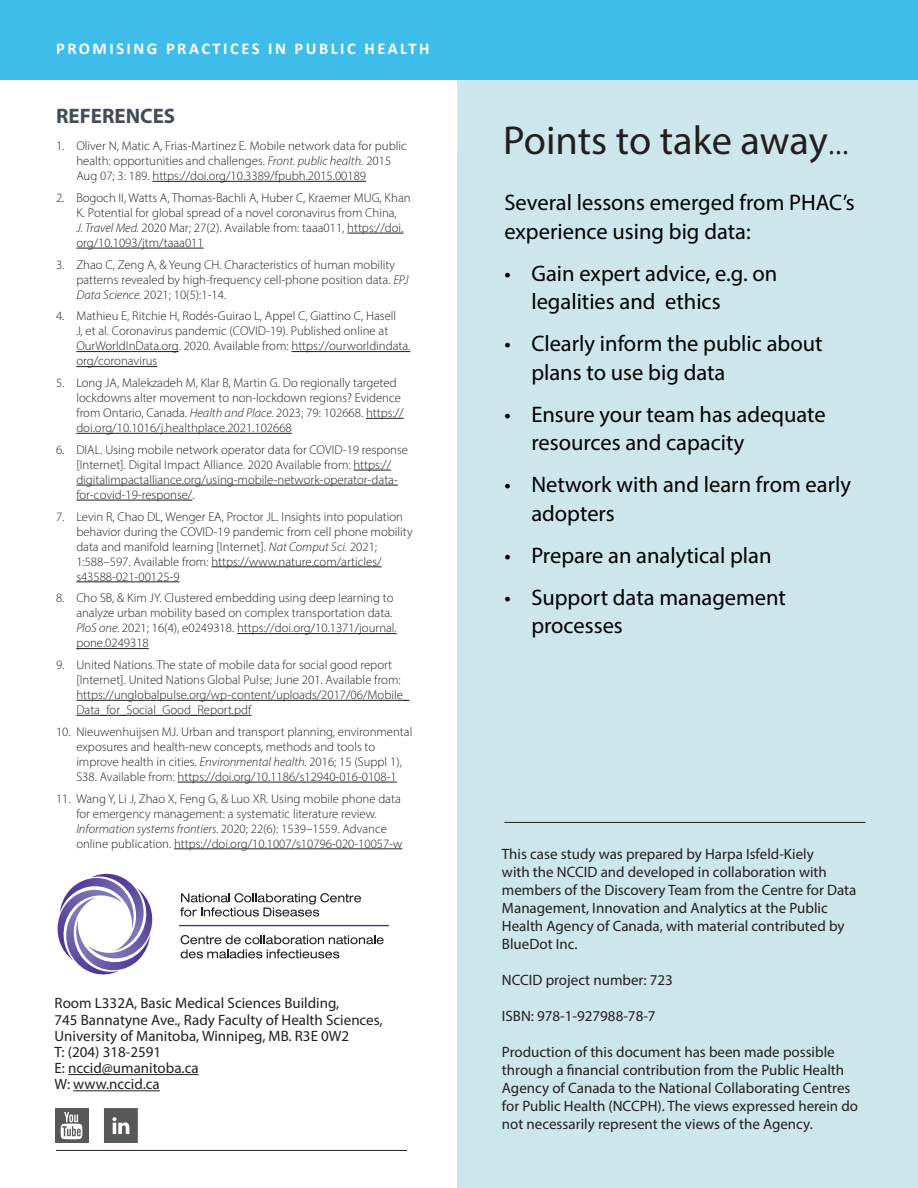
<style>
.page{position:relative;width:918px;height:1188px;background:#fff}
.page>*{position:absolute;margin:0;border:0;box-sizing:border-box;transform-origin:0 0}
.Blocks_Headers{font:40.5px "Myriad Pro";color:#231f20}
.This_is_for_you{font:22.5px/28.5px "Myriad Pro";color:#000}
.References_Header{font:700 21px "Myriad Pro";color:#434c58}
.t1{font:700 16.5px "Calibri";letter-spacing:.15em;color:#fff}
.Small_notes{font:15px/18px "Myriad Pro";color:#231f20}
.t2{font:300 12.75px/15px "Myriad Pro";color:#231f20}
.s1{font-style:italic}
.s2{font-weight:300}
</style>
<div class="page">
<div style="left:457px;top:62px;width:461px;height:1126px;background:#cce6ec"></div>
<hr style="left:68px;top:1074px;width:131px;height:1px;background:#231f20">
<hr style="left:73px;top:1090px;width:87px;height:1px;background:#231f20">
<div style="left:0;top:0;width:918px;height:80px;background:#3ebdeb"></div>
<svg style="left:180px;top:893px;width:181px;height:24px"></svg>
<svg style="left:181px;top:935px;width:203px;height:23px"></svg>
<svg style="left:58px;top:874px;width:95px;height:101px"></svg>
<hr style="left:179px;top:925px;width:210px;height:1px;background:#482e92">
<hr style="left:56px;top:1150px;width:351px;height:1px;background:#231f20">
<svg style="left:104px;top:1108px;width:34px;height:34px"></svg>
<div style="left:55px;top:1108px;width:33px;height:34px;background:#57585a"></div>
<svg style="left:61px;top:1112px;width:21px;height:27px"></svg>
<hr style="left:504px;top:822px;width:362px;height:1px;background:#231f20">
<hr style="left:153px;top:181px;width:213px;height:1px;background:#231f20">
<hr style="left:347px;top:233px;width:57px;height:1px;background:#231f20">
<hr style="left:76px;top:248px;width:128px;height:1px;background:#231f20">
<hr style="left:76px;top:351px;width:103px;height:1px;background:#231f20">
<hr style="left:292px;top:351px;width:118px;height:1px;background:#231f20">
<hr style="left:76px;top:366px;width:81px;height:1px;background:#231f20">
<hr style="left:366px;top:418px;width:38px;height:1px;background:#231f20">
<hr style="left:76px;top:433px;width:216px;height:1px;background:#231f20">
<hr style="left:353px;top:470px;width:38px;height:1px;background:#231f20">
<hr style="left:76px;top:485px;width:322px;height:1px;background:#231f20">
<hr style="left:76px;top:500px;width:116px;height:1px;background:#231f20">
<hr style="left:211px;top:567px;width:171px;height:1px;background:#231f20">
<hr style="left:76px;top:582px;width:104px;height:1px;background:#231f20">
<hr style="left:237px;top:633px;width:160px;height:1px;background:#231f20">
<hr style="left:76px;top:648px;width:73px;height:1px;background:#231f20">
<hr style="left:76px;top:700px;width:333px;height:1px;background:#231f20">
<hr style="left:76px;top:715px;width:175px;height:1px;background:#231f20">
<hr style="left:178px;top:782px;width:219px;height:1px;background:#231f20">
<hr style="left:174px;top:849px;width:228px;height:1px;background:#231f20">
<p class="t1" style="left:56px;top:36px;width:375px">PROMISING PRACTICES IN PUBLIC HEALTH</p>
<p class="References_Header" style="left:56px;top:102px;width:121px">REFERENCES</p>
<p class="t2" style="left:76px;top:138px;width:332px;text-indent:-20px">1. Oliver N, Matic A, Frias-Martinez E. Mobile network data for public health: opportunities and challenges. <span class="s1">Front. public health.</span> 2015<br>Aug 07; 3: 189. https://doi.org/10.3389/fpubh.2015.00189</p>
<p class="t2" style="left:76px;top:190px;width:336px;text-indent:-20px">2. Bogoch II, Watts A, Thomas-Bachli A, Huber C, Kraemer MUG, Khan K. Potential for global spread of a novel coronavirus from China,<br><span class="s1">J. Travel Med.</span> 2020 Mar; 27(2). Available from: taaa011, https://doi. org/10.1093/jtm/taaa011</p>
<p class="t2" style="left:76px;top:257px;width:334px;text-indent:-20px">3. Zhao C, Zeng A, &amp; Yeung CH. Characteristics of human mobility patterns revealed by high-frequency cell-phone position data. <span class="s1">EPJ<br>Data Science.</span> 2021; 10(5):1-14.</p>
<p class="t2" style="left:76px;top:308px;width:336px;text-indent:-20px">4. Mathieu E, Ritchie H, Rodés-Guirao L, Appel C, Giattino C, Hasell<br>J, et al. Coronavirus pandemic (COVID-19). Published online at OurWorldInData.org. 2020. Available from: https://ourworldindata. org/coronavirus</p>
<p class="t2" style="left:76px;top:375px;width:329px;text-indent:-20px">5. Long JA, Malekzadeh M, Klar B, Martin G. Do regionally targeted lockdowns alter movement to non-lockdown regions? Evidence from Ontario, Canada. <span class="s1">Health and Place.</span> 2023; 79: 102668. https:// doi.org/10.1016/j.healthplace.2021.102668</p>
<p class="t2" style="left:76px;top:442px;width:333px;text-indent:-20px">6. DIAL. Using mobile network operator data for COVID-19 response [Internet]. Digital Impact Alliance. 2020 Available from: https:// digitalimpactalliance.org/using-mobile-network-operator-data&shy;for-covid-19-response/.</p>
<p class="t2" style="left:76px;top:509px;width:338px;text-indent:-20px">7. Levin R, Chao DL, Wenger EA, Proctor JL. Insights into population behavior during the COVID-19 pandemic from cell phone mobility data and manifold learning [Internet]. <span class="s1">Nat Comput Sci.</span> 2021; 1:588–597. Available from: https://www.nature.com/articles/ s43588-021-00125-9</p>
<p class="t2" style="left:76px;top:590px;width:322px;text-indent:-20px">8. Cho SB, &amp; Kim JY. Clustered embedding using deep learning to analyze urban mobility based on complex transportation data.<br><span class="s1">PloS one.</span> 2021; 16(4), e0249318. https://doi.org/10.1371/journal. pone.0249318</p>
<p class="t2" style="left:76px;top:657px;width:334px;text-indent:-20px">9. United Nations. The state of mobile data for social good report [Internet]. United Nations Global Pulse; June 201. Available from: https://unglobalpulse.org/wp-content/uploads/2017/06/Mobile_ Data_for_Social_Good_Report.pdf</p>
<p class="t2" style="left:76px;top:724px;width:338px;text-indent:-20px">10. Nieuwenhuijsen MJ. Urban and transport planning, environmental exposures and health-new concepts, methods and tools to improve health in cities. <span class="s1">Environmental health.</span> 2016; 15 (Suppl 1), S38. Available from: https://doi.org/10.1186/s12940-016-0108-1</p>
<p class="t2" style="left:76px;top:791px;width:328px;text-indent:-20px">11. Wang Y, Li J, Zhao X, Feng G, &amp; Luo XR. Using mobile phone data for emergency management: a systematic literature review.<br><span class="s1">Information systems frontiers.</span> 2020; 22(6): 1539–1559. Advance online publication. https://doi.org/10.1007/s10796-020-10057-w</p>
<p class="Small_notes" style="left:55px;top:995px;width:330px;line-height:16.2px">Room L332A, Basic Medical Sciences Building,<br>745 Bannatyne Ave., Rady Faculty of Health Sciences, University of Manitoba, Winnipeg, MB. R3E 0W2<br>T: (204) 318-2591<br>E: nccid@umanitoba.ca<br>W: www.nccid.ca</p>
<p class="Blocks_Headers" style="left:503px;top:116px;width:347px">Points to take away<span class="s2">...</span></p>
<p class="This_is_for_you" style="left:504px;top:188px;width:352px">Several lessons emerged from PHAC’s experience using big data:</p>
<p class="This_is_for_you" style="left:531px;top:259px;width:248px;text-indent:-27px">• Gain expert advice, e.g. on legalities and ethics</p>
<p class="This_is_for_you" style="left:531px;top:329px;width:293px;text-indent:-27px">• Clearly inform the public about plans to use big data</p>
<p class="This_is_for_you" style="left:531px;top:400px;width:296px;text-indent:-27px">• Ensure your team has adequate resources and capacity</p>
<p class="This_is_for_you" style="left:531px;top:470px;width:321px;text-indent:-27px">• Network with and learn from early adopters</p>
<p class="This_is_for_you" style="left:504px;top:541px;width:269px">• Prepare an analytical plan</p>
<p class="This_is_for_you" style="left:531px;top:583px;width:256px;text-indent:-27px">• Support data management processes</p>
<p class="Small_notes" style="left:502px;top:844px;width:356px">This case study was prepared by Harpa Isfeld-Kiely<br>with the NCCID and developed in collaboration with members of the Discovery Team from the Centre for Data Management, Innovation and Analytics at the Public Health Agency of Canada, with material contributed by BlueDot Inc.</p>
<p class="Small_notes" style="left:502px;top:970px;width:173px">NCCID project number: 723</p>
<p class="Small_notes" style="left:502px;top:1006px;width:155px">ISBN: 978-1-927988-78-7</p>
<p class="Small_notes" style="left:502px;top:1042px;width:358px">Production of this document has been made possible through a financial contribution from the Public Health Agency of Canada to the National Collaborating Centres for Public Health (NCCPH). The views expressed herein do not necessarily represent the views of the Agency.</p>
</div>
